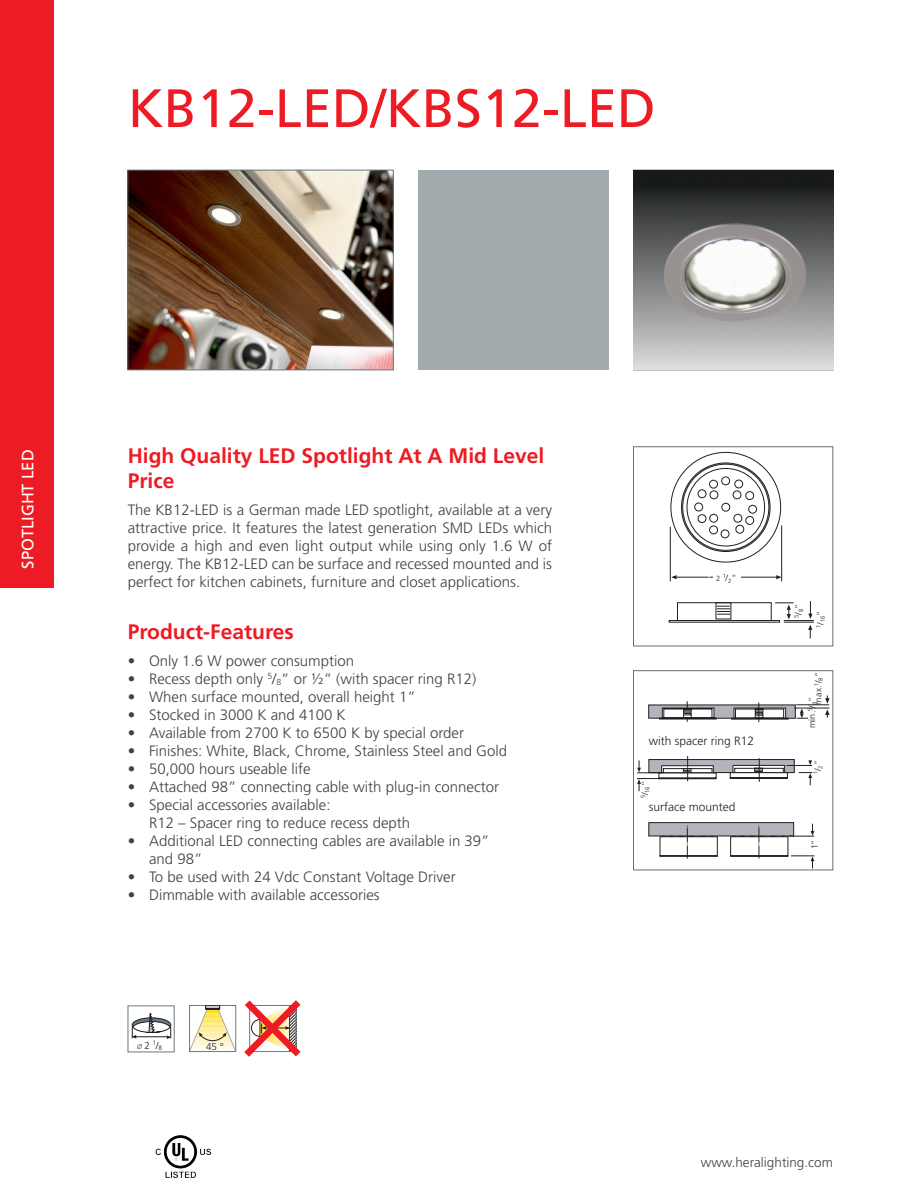
<style>
.page{position:relative;width:918px;height:1188px;background:#fff}
.page>*{position:absolute;margin:0;border:0;box-sizing:border-box;transform-origin:0 0}
.Überschrift2{font:54px "Frutiger";color:#ed1c24}
.Überschrift{font:700 21px/25.2px "Frutiger";color:#ed1c24}
.t1{font:16.5px "Frutiger";color:#fff}
.Text{font:300 15px/18px "Frutiger";color:#414142;text-align:justify}
.E-Mail{font:300 13.5px "Frutiger";color:#414142}
.t2{font:300 12px "Frutiger";color:#231f20}
.t3{font:300 9.9px "Frutiger";color:#231f20}
.t4{font:300 9px "Frutiger";letter-spacing:.015em;color:#231f20}
.t5{font:300 6px "Frutiger";color:#231f20}
.s1{font-size:8.7px}
.s2{font-size:7.5px}
.s3{font-size:9px}
</style>
<div class="page">
<div style="left:418px;top:170px;width:190px;height:200px;background:#a2acaf"></div>
<img style="left:634px;top:170px;width:199px;height:200px">
<img style="left:130px;top:172px;width:262px;height:196px">
<div style="left:128px;top:170px;width:266px;height:200px;border:1px solid #6a7a83"></div>
<div style="left:633px;top:447px;width:200px;height:199px;background:#fff;border:1px solid #6d6f71"></div>
<svg style="left:718px;top:606px;width:11px;height:9px"></svg>
<div style="left:669px;top:620px;width:111px;height:2px;border:1px solid #231f20"></div>
<hr style="left:676px;top:577px;width:101px;height:1px;background:#231f20">
<svg style="left:671px;top:575px;width:6px;height:4px"></svg>
<svg style="left:776px;top:575px;width:5px;height:4px"></svg>
<div style="left:713px;top:574px;width:28px;height:11px;background:#fff"></div>
<hr style="left:784px;top:620px;width:30px;height:1px;background:#231f20">
<hr style="left:781px;top:525px;width:1px;height:56px;background:#231f20">
<hr style="left:670px;top:527px;width:1px;height:54px;background:#231f20">
<svg style="left:775px;top:603px;width:19px;height:16px"></svg>
<hr style="left:784px;top:622px;width:30px;height:1px;background:#231f20">
<svg style="left:808px;top:601px;width:5px;height:18px"></svg>
<svg style="left:808px;top:625px;width:4px;height:14px"></svg>
<svg style="left:671px;top:452px;width:110px;height:110px"></svg>
<div style="left:633px;top:671px;width:200px;height:199px;background:#fff;border:1px solid #6d6f71"></div>
<div style="left:649px;top:760px;width:145px;height:13px;background:#b2b6bc"></div>
<div style="left:649px;top:759px;width:145px;height:14px;border:1px solid #231f20"></div>
<div style="left:662px;top:766px;width:51px;height:7px;background:#fff"></div>
<div style="left:661px;top:766px;width:52px;height:7px;border:1px solid #231f20"></div>
<div style="left:649px;top:823px;width:145px;height:13px;background:#b2b6bc"></div>
<div style="left:649px;top:822px;width:145px;height:14px;border:1px solid #231f20"></div>
<div style="left:731px;top:855px;width:57px;height:2px;border:1px solid #231f20"></div>
<div style="left:730px;top:837px;width:58px;height:19px;border:1px solid #231f20"></div>
<div style="left:683px;top:768px;width:8px;height:9px;border:1px solid #231f20"></div>
<div style="left:663px;top:768px;width:49px;height:10px;border:1px solid #231f20"></div>
<div style="left:659px;top:778px;width:57px;height:1px;border:1px solid #231f20"></div>
<div style="left:659px;top:773px;width:57px;height:5px;background:#fff"></div>
<svg style="left:684px;top:756px;width:7px;height:25px"></svg>
<svg style="left:732px;top:826px;width:33px;height:32px"></svg>
<div style="left:660px;top:855px;width:58px;height:2px;border:1px solid #231f20"></div>
<div style="left:660px;top:837px;width:57px;height:19px;border:1px solid #231f20"></div>
<svg style="left:700px;top:836px;width:14px;height:3px"></svg>
<svg style="left:662px;top:826px;width:32px;height:33px"></svg>
<svg style="left:730px;top:758px;width:82px;height:27px"></svg>
<svg style="left:637px;top:760px;width:26px;height:31px"></svg>
<svg style="left:771px;top:824px;width:43px;height:18px"></svg>
<svg style="left:791px;top:856px;width:23px;height:13px"></svg>
<div style="left:649px;top:705px;width:146px;height:13px;background:#b2b6bc"></div>
<svg style="left:659px;top:701px;width:130px;height:21px"></svg>
<hr style="left:794px;top:708px;width:35px;height:1px;background:#231f20">
<hr style="left:796px;top:705px;width:33px;height:1px;background:#231f20">
<svg style="left:825px;top:695px;width:5px;height:23px"></svg>
<svg style="left:797px;top:708px;width:11px;height:11px"></svg>
<div style="left:128px;top:1005px;width:47px;height:47px;background:#fff;border:1px solid #6a7a83"></div>
<svg style="left:189px;top:1000px;width:112px;height:57px"></svg>
<svg style="left:132px;top:1013px;width:39px;height:36px"></svg>
<img style="left:155px;top:1135px;width:57px;height:43px">
<div style="left:0;top:0;width:54px;height:588px;background:#ed1c24"></div>
<p class="Überschrift2" style="left:128px;top:77px;width:530px">KB12-LED/KBS12-LED</p>
<p class="t1" style="left:18px;top:569px;width:121px;rotate:-90deg">SPOTLIGHT LED</p>
<p class="Überschrift" style="left:128px;top:443px;width:418px">High Quality LED Spotlight At A Mid Level<br>Price</p>
<p class="Text" style="left:128px;top:501px;width:426px">The KB12-LED is a German made LED spotlight, available at a very attractive price. It features the latest generation SMD LEDs which provide a high and even light output while using only 1.6 W of energy. The KB12-LED can be surface and recessed mounted and is perfect for kitchen cabinets, furniture and closet applications.</p>
<p class="Überschrift" style="left:128px;top:619px;width:168px">Product-Features</p>
<p class="Text" style="left:128px;top:652px;width:228px">• Only 1.6 W power consumption</p>
<p class="Text" style="left:128px;top:670px;width:350px">• Recess depth only <sup>5</sup>/<span class="s1">8</span>” or ½” (with spacer ring R12)</p>
<p class="Text" style="left:128px;top:688px;width:289px">• When surface mounted, overall height 1”</p>
<p class="Text" style="left:128px;top:706px;width:220px">• Stocked in 3000 K and 4100 K</p>
<p class="Text" style="left:128px;top:724px;width:338px">• Available from 2700 K to 6500 K by special order</p>
<p class="Text" style="left:128px;top:742px;width:381px">• Finishes: White, Black, Chrome, Stainless Steel and Gold</p>
<p class="Text" style="left:128px;top:760px;width:184px">• 50,000 hours useable life</p>
<p class="Text" style="left:128px;top:778px;width:373px">• Attached 98” connecting cable with plug-in connector</p>
<p class="Text" style="left:128px;top:796px;width:204px">• Special accessories available:</p>
<p class="Text" style="left:149px;top:814px;width:263px">R12 – Spacer ring to reduce recess depth</p>
<p class="Text" style="left:128px;top:832px;width:363px">• Additional LED connecting cables are available in 39”</p>
<p class="Text" style="left:149px;top:850px;width:55px">and 98”</p>
<p class="Text" style="left:128px;top:868px;width:330px">• To be used with 24 Vdc Constant Voltage Driver</p>
<p class="Text" style="left:128px;top:886px;width:254px">• Dimmable with available accessories</p>
<p class="t3" style="left:144px;top:1040px;width:19px">2 <sup>1</sup>/<sub>8</sub></p>
<p class="t3" style="left:206px;top:1041px;width:19px">45 °</p>
<p class="t5" style="left:716px;top:575px;width:22px"><span class="s2">2</span> 1<span class="s3">/</span>2<span class="s3">“</span></p>
<p class="t2" style="left:649px;top:734px;width:107px">with spacer ring R12</p>
<p class="t5" style="left:644px;top:798px;width:18px;rotate:-90deg">5<sup>/</sup>16<sup>“</sup></p>
<p class="t2" style="left:649px;top:800px;width:88px">surface mounted</p>
<p class="t5" style="left:795px;top:618px;width:16px;rotate:-90deg">5<span class="s3">/</span>8<span class="s3">“</span></p>
<p class="t5" style="left:819px;top:628px;width:18px;rotate:-90deg">1<sup>/</sup>16<sup>“</sup></p>
<p class="t4" style="left:813px;top:705px;width:34px;rotate:-90deg">max.<sup>1</sup>/<sub>8</sub>“</p>
<p class="t4" style="left:807px;top:728px;width:33px;rotate:-90deg">min.<sup>5</sup>/<sub>8</sub>“</p>
<p class="t5" style="left:815px;top:774px;width:15px;rotate:-90deg">1<span class="s3">/</span>2<span class="s3">“</span></p>
<p class="t4" style="left:810px;top:849px;width:11px;rotate:-90deg">1“</p>
<p class="E-Mail" style="left:701px;top:1155px;width:134px">www.heralighting.com</p>
</div>
